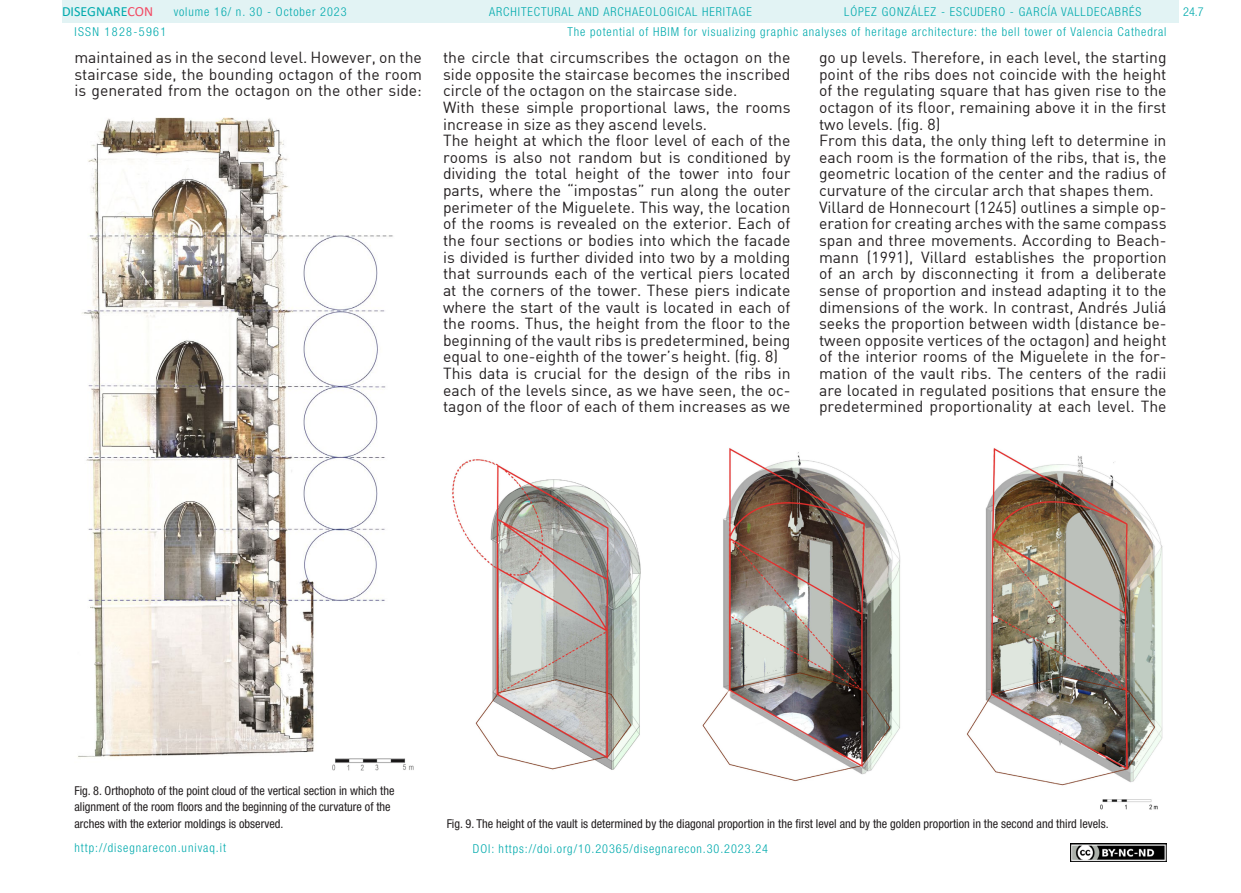
<style>
.page{position:relative;width:1241px;height:893px;background:#fff}
.page>*{position:absolute;margin:0;border:0;box-sizing:border-box;transform-origin:0 0}
.t1{font:15.75px/16.6px "DIN";color:#231f20}
.t2{font:14px "Calibri";color:#00aaad}
.t3{font:300 condensed 12.25px "Helvetica Neue LT Std";letter-spacing:.075em;color:#00aaad}
.t4{font:condensed 12.25px/16.6px "Helvetica Neue LT Std";color:#231f20}
.t5{font:300 condensed 12.25px "Helvetica Neue LT Std";letter-spacing:.11em;color:#00aaad}
.s1{color:#f24862}
</style>
<div class="page">
<div style="left:62px;top:0;width:1116px;height:23px;background:#e2f3f4"></div>
<img style="left:1070px;top:843px;width:96px;height:18px">
<img style="left:78px;top:117px;width:315px;height:640px">
<img style="left:310px;top:752px;width:104px;height:19px">
<img style="left:452px;top:448px;width:711px;height:338px">
<img style="left:1100px;top:799px;width:58px;height:11px">
<p class="t2" style="left:62px;top:2px;width:93px">DISEGNARE<span class="s1">CON</span></p>
<p class="t3" style="left:844px;top:5px;width:298px">LÓPEZ GONZÁLEZ - ESCUDERO - GARCÍA VALLDECABRÉS</p>
<p class="t3" style="left:174px;top:5px;width:174px">volume 16/ n. 30 - October 2023</p>
<p class="t3" style="left:489px;top:5px;width:264px">ARCHITECTURAL AND ARCHAEOLOGICAL HERITAGE</p>
<p class="t5" style="left:74px;top:24px;width:93px">ISSN 1828-5961</p>
<p class="t1" style="left:74px;top:49px;width:349px;text-align:justify">maintained as in the second level. However, on the staircase side, the bounding octagon of the room is generated from the octagon on the other side:</p>
<p class="t3" style="left:567px;top:25px;width:600px">The potential of HBIM for visualizing graphic analyses of heritage architecture: the bell tower of Valencia Cathedral</p>
<p class="t1" style="left:443px;top:49px;width:349px">the circle that circumscribes the octagon on the side opposite the staircase becomes the inscribed circle of the octagon on the staircase side.<br>With these simple proportional laws, the rooms increase in size as they ascend levels.<br>The height at which the floor level of each of the rooms is also not random but is conditioned by dividing the total height of the tower into four parts, where the “impostas” run along the outer perimeter of the Miguelete. This way, the location of the rooms is revealed on the exterior. Each of the four sections or bodies into which the facade is divided is further divided into two by a molding that surrounds each of the vertical piers located at the corners of the tower. These piers indicate where the start of the vault is located in each of the rooms. Thus, the height from the floor to the beginning of the vault ribs is predetermined, being equal to one-eighth of the tower’s height. (fig. 8)<br>This data is crucial for the design of the ribs in each of the levels since, as we have seen, the oc&shy;tagon of the floor of each of them increases as we</p>
<p class="t1" style="left:819px;top:49px;width:349px">go up levels. Therefore, in each level, the starting point of the ribs does not coincide with the height of the regulating square that has given rise to the octagon of its floor, remaining above it in the first two levels. (fig. 8)<br>From this data, the only thing left to determine in each room is the formation of the ribs, that is, the geometric location of the center and the radius of curvature of the circular arch that shapes them.<br>Villard de Honnecourt (1245) outlines a simple op&shy;eration for creating arches with the same compass span and three movements. According to Beach&shy;mann (1991), Villard establishes the proportion of an arch by disconnecting it from a deliberate sense of proportion and instead adapting it to the dimensions of the work. In contrast, Andrés Juliá seeks the proportion between width (distance be&shy;tween opposite vertices of the octagon) and height of the interior rooms of the Miguelete in the for&shy;mation of the vault ribs. The centers of the radii are located in regulated positions that ensure the predetermined proportionality at each level. The</p>
<p class="t3" style="left:1182px;top:5px;width:22px">24.7</p>
<p class="t4" style="left:74px;top:782px;width:321px">Fig. 8. Orthophoto of the point cloud of the vertical section in which the alignment of the room floors and the beginning of the curvature of the arches with the exterior moldings is observed.</p>
<p class="t3" style="left:74px;top:841px;width:153px">http://disegnarecon.univaq.it</p>
<p class="t4" style="left:446px;top:815px;width:663px">Fig. 9. The height of the vault is determined by the diagonal proportion in the first level and by the golden proportion in the second and third levels.</p>
<p class="t3" style="left:473px;top:842px;width:296px">DOI: https://doi.org/10.20365/disegnarecon.30.2023.24</p>
</div>
